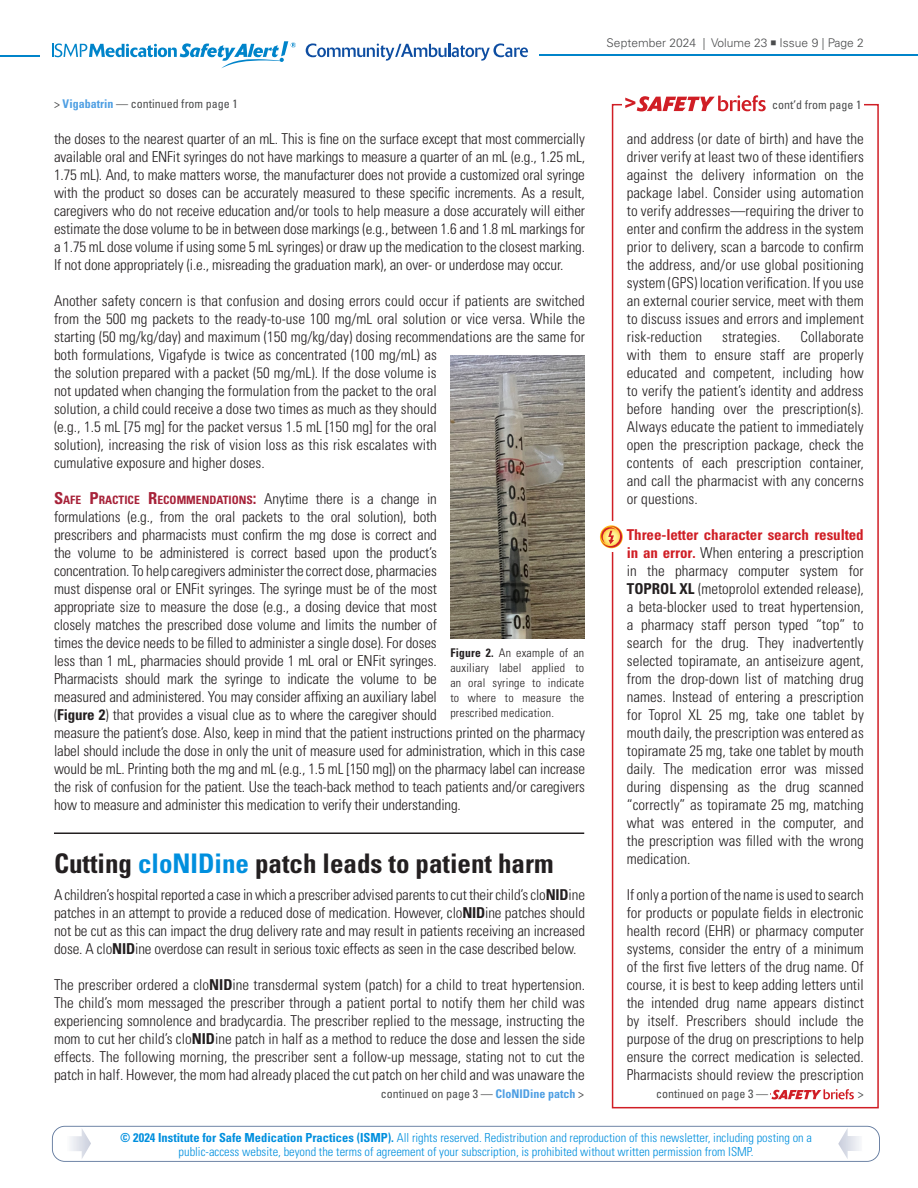
<style>
.page{position:relative;width:918px;height:1188px;background:#fff}
.page>*{position:absolute;margin:0;border:0;box-sizing:border-box;transform-origin:0 0}
.t1{font:700 condensed 27px "Univers LT Std";color:#231f20}
.Body{font:300 condensed 15px/18px "Univers LT Std";letter-spacing:-.01em;color:#231f20;text-align:justify}
.Body-2{font:300 condensed 12.45px/13.5px "Univers LT Std";color:#008fde;text-align:center}
.Figure_caption{font:300 condensed 12px/15px "Univers LT Std";letter-spacing:.02em;color:#231f20;text-align:justify}
.Continuation_tag{font:condensed 12px "Univers LT Std";color:#4b4c4d}
.t2{font:300 12px "Univers LT Std";color:#4b4c4d}
.t3{font:700 condensed 11.55px "Univers LT Std";color:#a72239}
.s1{font-weight:700;color:#4f9fe3}
.s2{font-size:16.5px}
.s3{font-weight:300;font-size:15px;color:#231f20}
.s4{font-weight:700}
.s5{color:#008fde}
.s6{font-family:"Minion Pro";font-weight:400;font-size:16.5px}
.s7{font-weight:700;color:#d01e25}
</style>
<div class="page">
<hr style="left:539px;top:54px;width:379px;height:2px;background:#0084ca">
<hr style="left:0;top:55px;width:40px;height:2px;background:#0084ca">
<svg style="left:306px;top:43px;width:222px;height:18px"></svg>
<svg style="left:52px;top:41px;width:244px;height:27px"></svg>
<svg style="left:772px;top:1089px;width:82px;height:10px"></svg>
<div style="left:612px;top:104px;width:267px;height:1004px;border:2px solid #d01e25"></div>
<div style="left:622px;top:93px;width:151px;height:22px;background:#fff"></div>
<svg style="left:625px;top:95px;width:141px;height:16px"></svg>
<div style="left:768px;top:99px;width:95px;height:10px;background:#fff"></div>
<svg style="left:52px;top:1126px;width:828px;height:36px"></svg>
<img style="left:450px;top:356px;width:134px;height:283px">
<hr style="left:54px;top:832px;width:530px;height:2px;background:#231f20">
<div style="left:598px;top:522px;width:26px;height:30px;background:#fff"></div>
<svg style="left:600px;top:525px;width:23px;height:23px"></svg>
<svg style="left:601px;top:526px;width:21px;height:22px"></svg>
<p class="Continuation_tag" style="left:54px;top:96px;width:185px">&gt; <span class="s1">Vigabatrin</span> — continued from page 1</p>
<p class="Body" style="left:54px;top:130px;width:533px">the doses to the nearest quarter of an mL. This is fine on the surface except that most commercially available oral and ENFit syringes do not have markings to measure a quarter of an mL (e.g., 1.25 mL, 1.75 mL). And, to make matters worse, the manufacturer does not provide a customized oral syringe with the product so doses can be accurately measured to these specific increments. As a result, caregivers who do not receive education and/or tools to help measure a dose accurately will either estimate the dose volume to be in between dose markings (e.g., between 1.6 and 1.8 mL markings for a 1.75 mL dose volume if using some 5 mL syringes) or draw up the medication to the closest marking.<br>If not done appropriately (i.e., misreading the graduation mark), an over- or underdose may occur.</p>
<p class="Body" style="left:54px;top:292px;width:533px;text-align:left">Another safety concern is that confusion and dosing errors could occur if patients are switched from the 500 mg packets to the ready-to-use 100 mg/mL oral solution or vice versa. While the starting (50 mg/kg/day) and maximum (150 mg/kg/day) dosing recommendations are the same for both formulations, Vigafyde is twice as concentrated (100 mg/mL) as<br>the solution prepared with a packet (50 mg/mL). If the dose volume is<br>not updated when changing the formulation from the packet to the oral<br>solution, a child could receive a dose two times as much as they should<br>(e.g., 1.5 mL [75 mg] for the packet versus 1.5 mL [150 mg] for the oral<br>solution), increasing the risk of vision loss as this risk escalates with<br>cumulative exposure and higher doses.</p>
<p class="t3" style="left:54px;top:493px;width:384px"><span class="s2">S</span>AFE <span class="s2">P</span>RACTICE <span class="s2">R</span>ECOMMENDATIONS<span class="s2">:</span> <span class="s3">Anytime there is a change in</span></p>
<p class="Body" style="left:54px;top:508px;width:533px;text-align:left">formulations (e.g., from the oral packets to the oral solution), both<br>prescribers and pharmacists must confirm the mg dose is correct and<br>the volume to be administered is correct based upon the product’s<br>concentration. To help caregivers administer the correct dose, pharmacies<br>must dispense oral or ENFit syringes. The syringe must be of the most<br>appropriate size to measure the dose (e.g., a dosing device that most<br>closely matches the prescribed dose volume and limits the number of<br>times the device needs to be filled to administer a single dose). For doses<br>less than 1 mL, pharmacies should provide 1 mL oral or ENFit syringes.<br>Pharmacists should mark the syringe to indicate the volume to be<br>measured and administered. You may consider affixing an auxiliary label<br>(<span class="s4">Figure 2</span>) that provides a visual clue as to where the caregiver should<br>measure the patient’s dose. Also, keep in mind that the patient instructions printed on the pharmacy label should include the dose in only the unit of measure used for administration, which in this case would be mL. Printing both the mg and mL (e.g., 1.5 mL [150 mg]) on the pharmacy label can increase the risk of confusion for the patient. Use the teach-back method to teach patients and/or caregivers how to measure and administer this medication to verify their understanding.</p>
<p class="Figure_caption" style="left:450px;top:645px;width:135px"><span class="s4">Figure 2.</span> An example of an auxiliary label applied to an oral syringe to indicate to where to measure the prescribed medication.</p>
<p class="t1" style="left:54px;top:847px;width:501px">Cutting <span class="s5">cloNIDine</span> patch leads to patient harm</p>
<p class="Body" style="left:54px;top:886px;width:533px">A children’s hospital reported a case in which a prescriber advised parents to cut their child’s clo<span class="s4">NID</span>ine patches in an attempt to provide a reduced dose of medication. However, clo<span class="s4">NID</span>ine patches should not be cut as this can impact the drug delivery rate and may result in patients receiving an increased dose. A clo<span class="s4">NID</span>ine overdose can result in serious toxic effects as seen in the case described below.</p>
<p class="Body" style="left:54px;top:976px;width:533px">The prescriber ordered a clo<span class="s4">NID</span>ine transdermal system (patch) for a child to treat hypertension.<br>The child’s mom messaged the prescriber through a patient portal to notify them her child was experiencing somnolence and bradycardia. The prescriber replied to the message, instructing the mom to cut her child’s clo<span class="s4">NID</span>ine patch in half as a method to reduce the dose and lessen the side effects. The following morning, the prescriber sent a follow-up message, stating not to cut the patch in half. However, the mom had already placed the cut patch on her child and was unaware the</p>
<p class="t2" style="left:607px;top:35px;width:259px">September 2024 | Volume 23 <span class="s6">■</span> Issue 9 | Page 2</p>
<p class="Continuation_tag" style="left:772px;top:97px;width:91px">cont’d from page 1</p>
<p class="Body" style="left:627px;top:130px;width:239px">and address (or date of birth) and have the driver verify at least two of these identifiers against the delivery information on the package label. Consider using automation to verify addresses—requiring the driver to enter and confirm the address in the system prior to delivery, scan a barcode to confirm the address, and/or use global positioning system (GPS) location verification. If you use an external courier service, meet with them to discuss issues and errors and implement risk-reduction</p>
<p class="Body" style="left:627px;top:328px;width:239px;text-indent:174px">Collaborate with them to ensure staff are properly educated and competent, including how to verify the patient’s identity and address before handing over the prescription(s).<br>Always educate the patient to immediately open the prescription package, check the contents of each prescription container, and call the pharmacist with any concerns or questions.</p>
<p class="Body" style="left:627px;top:526px;width:239px"><span class="s7">Three-letter character search resulted in an error.</span> When entering a prescription in the pharmacy computer system for <span class="s4">TOPROL XL</span> (metoprolol extended release), a beta-blocker used to treat hypertension, a pharmacy staff person typed “top” to search for the drug. They inadvertently selected topiramate, an antiseizure agent, from the drop-down list of matching drug names. Instead of entering a prescription for Toprol XL 25 mg, take one tablet by mouth daily, the prescription was entered as topiramate 25 mg, take one tablet by mouth daily. The medication error was missed during dispensing as the drug scanned “correctly” as topiramate 25 mg, matching what was entered in the computer, and the prescription was filled with the wrong medication.</p>
<p class="Body" style="left:627px;top:886px;width:239px">If only a portion of the name is used to search for products or populate fields in electronic health record (EHR) or pharmacy computer systems, consider the entry of a minimum of the first five letters of the drug name. Of course, it is best to keep adding letters until the intended drug name appears distinct by itself. Prescribers should include the purpose of the drug on prescriptions to help ensure the correct medication is selected.<br>Pharmacists should review the prescription</p>
<p class="Body" style="left:722px;top:328px;width:60px">strategies.</p>
<p class="Continuation_tag" style="left:381px;top:1086px;width:205px">continued on page 3 — <span class="s1">CloNIDine patch</span> &gt;</p>
<p class="Continuation_tag" style="left:656px;top:1086px;width:113px">continued on page 3 —</p>
<p class="Continuation_tag" style="left:858px;top:1086px;width:7px">&gt;</p>
<p class="Body-2" style="left:120px;top:1131px;width:693px"><span class="s4">© 2024 Institute for Safe Medication Practices (ISMP).</span> All rights reserved. Redistribution and reproduction of this newsletter, including posting on a public-access website, beyond the terms of agreement of your subscription, is prohibited without written permission from ISMP.</p>
</div>
